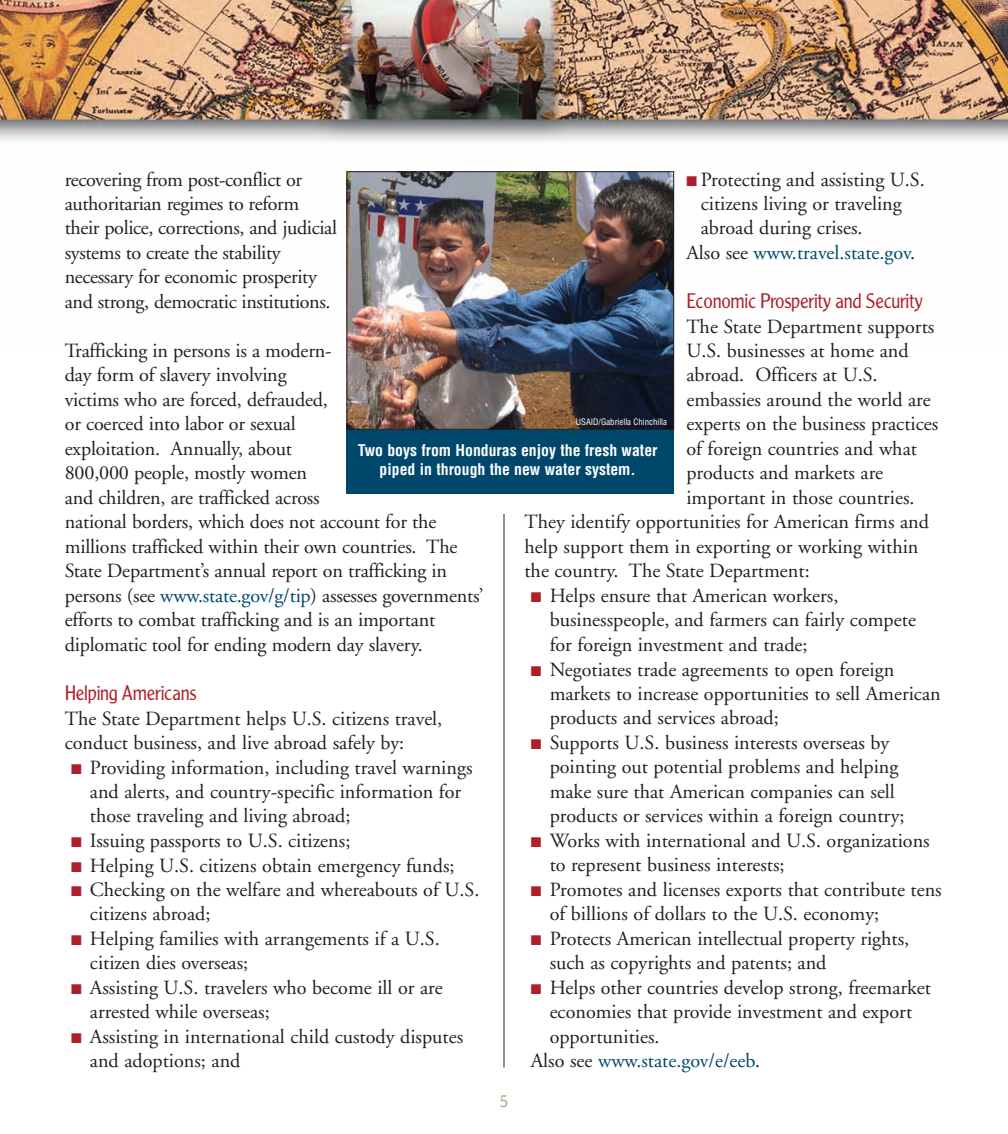
<style>
.page{position:relative;width:1008px;height:1134px;background:#fff}
.page>*{position:absolute;margin:0;border:0;box-sizing:border-box;transform-origin:0 0}
.t1{font:21px "Claritan";color:#ad1f2a}
.t2{font:20.12px/24.5px "Adobe Garamond";color:#231f20}
.t3{font:20.12px/24.5px "Adobe Garamond";letter-spacing:-.02em;color:#231f20}
.t4{font:20.12px "Adobe Garamond";color:#00486b}
.t5{font:17.5px "Claritan";color:#9da87f}
.t6{font:700 condensed 15.75px/18.9px "Helvetica";color:#fff;text-align:center}
.t7{font:condensed 8.75px "Helvetica";color:#fff}
.s1{color:#00486b}
.s2{color:#ad1f2a}
.s3{color:#231f20}
</style>
<div class="page">
<img style="left:0;top:0;width:1008px;height:346px">
<hr style="left:504px;top:514px;width:1px;height:553px;background:#231f20">
<div style="left:346px;top:429px;width:328px;height:64px;background:#00486b"></div>
<img style="left:348px;top:173px;width:324px;height:255px">
<div style="left:346px;top:171px;width:328px;height:259px;border:1px solid #231f20"></div>
<p class="t3" style="left:65px;top:169px;width:274px">recovering from post-conflict or authoritarian regimes to reform their police, corrections, and judicial systems to create the stability necessary for economic prosperity and strong, democratic institutions.</p>
<p class="t2" style="left:65px;top:340px;width:420px">Trafficking in persons is a modern-<br>day form of slavery involving<br>victims who are forced, defrauded,<br>or coerced into labor or sexual<br>exploitation. Annually, about<br>800,000 people, mostly women<br>and children, are trafficked across<br>national borders, which does not account for the millions trafficked within their own countries. The State Department’s annual report on trafficking in persons (see <span class="s1">www.state.gov/g/tip</span>) assesses governments’ efforts to combat trafficking and is an important diplomatic tool for ending modern day slavery.</p>
<p class="t1" style="left:65px;top:685px;width:133px">Helping Americans</p>
<p class="t2" style="left:65px;top:708px;width:379px">The State Department helps U.S. citizens travel, conduct business, and live abroad safely by:</p>
<p class="t2" style="left:90px;top:757px;width:384px;text-indent:-19px"><span class="s2">■</span> Providing information, including travel warnings and alerts, and country-specific information for those traveling and living abroad;</p>
<p class="t2" style="left:71px;top:830px;width:281px"><span class="s2">■</span> Issuing passports to U.S. citizens;</p>
<p class="t2" style="left:71px;top:855px;width:385px"><span class="s2">■</span> Helping U.S. citizens obtain emergency funds;</p>
<p class="t2" style="left:90px;top:879px;width:391px;text-indent:-19px"><span class="s2">■</span> Checking on the welfare and whereabouts of U.S. citizens abroad;</p>
<p class="t2" style="left:90px;top:928px;width:351px;text-indent:-19px"><span class="s2">■</span> Helping families with arrangements if a U.S. citizen dies overseas;</p>
<p class="t2" style="left:90px;top:977px;width:354px;text-indent:-19px"><span class="s2">■</span> Assisting U.S. travelers who become ill or are arrested while overseas;</p>
<p class="t2" style="left:90px;top:1026px;width:375px;text-indent:-19px"><span class="s2">■</span> Assisting in international child custody disputes and adoptions; and</p>
<p class="t2" style="left:686px;top:169px;width:240px"><span class="s2">■</span> Protecting and assisting U.S.</p>
<p class="t2" style="left:701px;top:193px;width:202px">citizens living or traveling</p>
<p class="t2" style="left:701px;top:218px;width:163px">abroad during crises.</p>
<p class="t4" style="left:686px;top:245px;width:230px"><span class="s3">Also see</span> www.travel.state.gov<span class="s3">.</span></p>
<p class="t1" style="left:686px;top:293px;width:238px">Economic Prosperity and Security</p>
<p class="t2" style="left:686px;top:316px;width:250px">The State Department supports</p>
<p class="t2" style="left:686px;top:340px;width:224px">U.S. businesses at home and</p>
<p class="t2" style="left:686px;top:365px;width:193px">abroad. Officers at U.S.</p>
<p class="t2" style="left:686px;top:389px;width:246px">embassies around the world are</p>
<p class="t2" style="left:686px;top:414px;width:253px">experts on the business practices</p>
<p class="t2" style="left:686px;top:438px;width:232px">of foreign countries and what</p>
<p class="t2" style="left:686px;top:463px;width:198px">products and markets are</p>
<p class="t2" style="left:686px;top:487px;width:230px">important in those countries.</p>
<p class="t2" style="left:524px;top:512px;width:406px">They identify opportunities for American firms and</p>
<p class="t2" style="left:524px;top:536px;width:395px">help support them in exporting or working within</p>
<p class="t2" style="left:524px;top:561px;width:287px">the country. The State Department:</p>
<p class="t2" style="left:550px;top:585px;width:368px;text-indent:-19px"><span class="s2">■</span> Helps ensure that American workers, businesspeople, and farmers can fairly compete for foreign investment and trade;</p>
<p class="t2" style="left:550px;top:659px;width:393px;text-indent:-19px"><span class="s2">■</span> Negotiates trade agreements to open foreign markets to increase opportunities to sell American products and services abroad;</p>
<p class="t2" style="left:550px;top:732px;width:356px;text-indent:-19px"><span class="s2">■</span> Supports U.S. business interests overseas by pointing out potential problems and helping make sure that American companies can sell products or services within a foreign country;</p>
<p class="t2" style="left:550px;top:830px;width:382px;text-indent:-19px"><span class="s2">■</span> Works with international and U.S. organizations to represent business interests;</p>
<p class="t2" style="left:550px;top:879px;width:394px;text-indent:-19px"><span class="s2">■</span> Promotes and licenses exports that contribute tens of billions of dollars to the U.S. economy;</p>
<p class="t2" style="left:550px;top:928px;width:361px;text-indent:-19px"><span class="s2">■</span> Protects American intellectual property rights, such as copyrights and patents; and</p>
<p class="t2" style="left:531px;top:977px;width:402px"><span class="s2">■</span> Helps other countries develop strong, freemarket</p>
<p class="t2" style="left:550px;top:1002px;width:364px">economies that provide investment and export</p>
<p class="t2" style="left:550px;top:1026px;width:111px">opportunities.</p>
<p class="t4" style="left:531px;top:1053px;width:231px"><span class="s3">Also see</span> www.state.gov/e/eeb<span class="s3">.</span></p>
<p class="t7" style="left:576px;top:417px;width:93px">USAID/Gabriella Chinchilla</p>
<p class="t6" style="left:358px;top:441px;width:301px">Two boys from Honduras enjoy the fresh water piped in through the new water system.</p>
<p class="t5" style="left:500px;top:1095px;width:10px">5</p>
</div>
